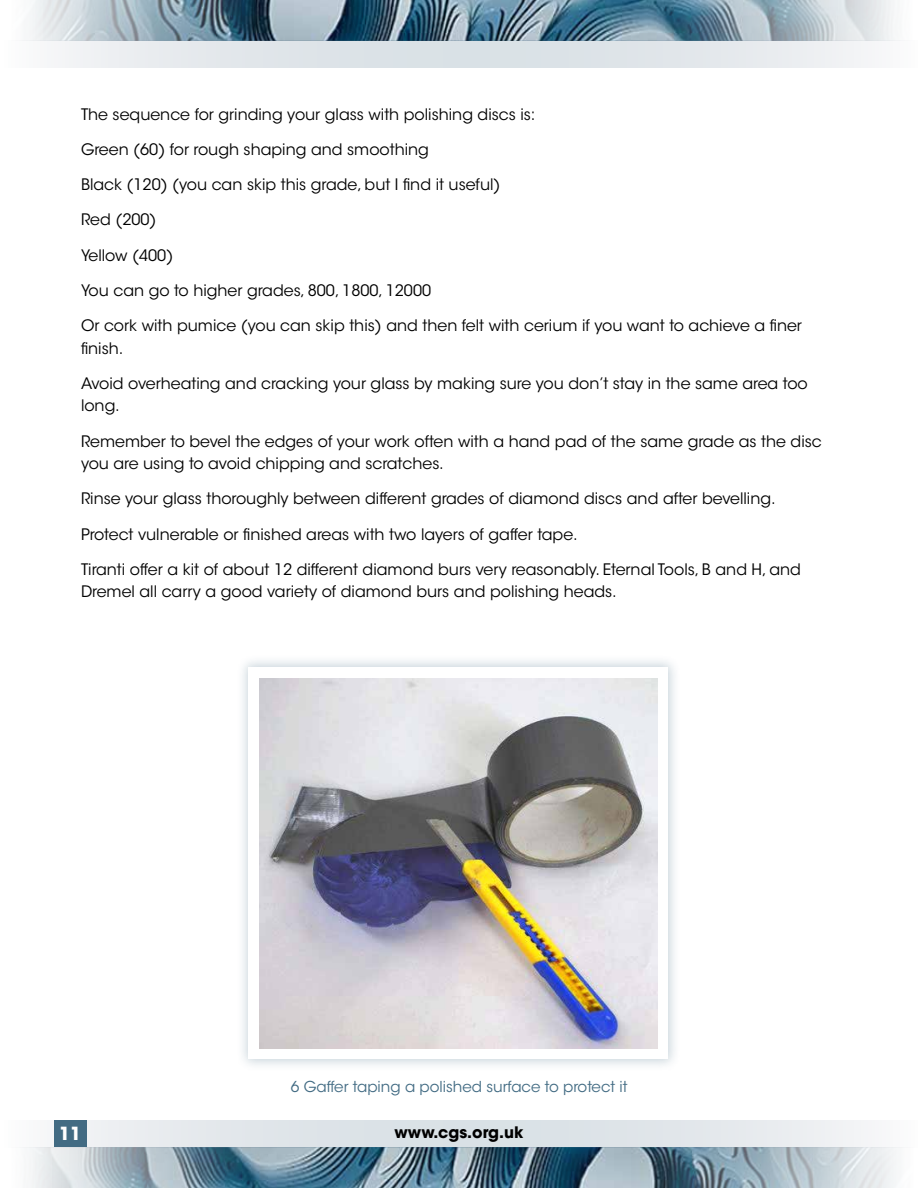
<style>
.page{position:relative;width:918px;height:1188px;background:#fff}
.page>*{position:absolute;margin:0;border:0;box-sizing:border-box;transform-origin:0 0}
.t1{font:700 18px "ITC Avant Garde Std";color:#fff}
.t2{font:15.75px/22.5px "ITC Avant Garde Std";color:#000}
.t3{font:700 15.75px "ITC Avant Garde Std";color:#000}
.t4{font:15px "ITC Avant Garde Std";color:#426b83}
</style>
<div class="page">
<img style="left:30px;top:0;width:864px;height:40px">
<img style="left:30px;top:1148px;width:866px;height:40px">
<svg style="left:22px;top:40px;width:879px;height:28px"></svg>
<svg style="left:23px;top:1120px;width:880px;height:28px"></svg>
<div style="left:54px;top:1120px;width:32px;height:28px;background:#426b83"></div>
<div style="left:236px;top:654px;width:445px;height:418px;background:#426b83;opacity:.3"></div>
<div style="left:249px;top:667px;width:419px;height:392px;background:#fff"></div>
<img style="left:259px;top:678px;width:398px;height:370px">
<p class="t2" style="left:81px;top:103px;width:456px">The sequence for grinding your glass with polishing discs is:</p>
<p class="t2" style="left:81px;top:138px;width:349px">Green (60) for rough shaping and smoothing</p>
<p class="t2" style="left:81px;top:173px;width:421px">Black (120) (you can skip this grade, but I find it useful)</p>
<p class="t2" style="left:81px;top:209px;width:77px">Red (200)</p>
<p class="t2" style="left:81px;top:244px;width:94px">Yellow (400)</p>
<p class="t2" style="left:81px;top:279px;width:352px">You can go to higher grades, 800, 1800, 12000</p>
<p class="t2" style="left:81px;top:314px;width:723px">Or cork with pumice (you can skip this) and then felt with cerium if you want to achieve a finer finish.</p>
<p class="t2" style="left:81px;top:372px;width:728px">Avoid overheating and cracking your glass by making sure you don’t stay in the same area too long.</p>
<p class="t2" style="left:81px;top:430px;width:742px">Remember to bevel the edges of your work often with a hand pad of the same grade as the disc you are using to avoid chipping and scratches.</p>
<p class="t2" style="left:81px;top:488px;width:696px">Rinse your glass thoroughly between different grades of diamond discs and after bevelling.</p>
<p class="t2" style="left:81px;top:523px;width:498px">Protect vulnerable or finished areas with two layers of gaffer tape.</p>
<p class="t2" style="left:81px;top:558px;width:722px">Tiranti offer a kit of about 12 different diamond burs very reasonably. Eternal Tools, B and H, and<br>Dremel all carry a good variety of diamond burs and polishing heads.</p>
<p class="t4" style="left:291px;top:1078px;width:338px">6 Gaffer taping a polished surface to protect it</p>
<p class="t1" style="left:59px;top:1122px;width:24px">11</p>
<p class="t3" style="left:395px;top:1122px;width:130px">www.cgs.org.uk</p>
</div>
